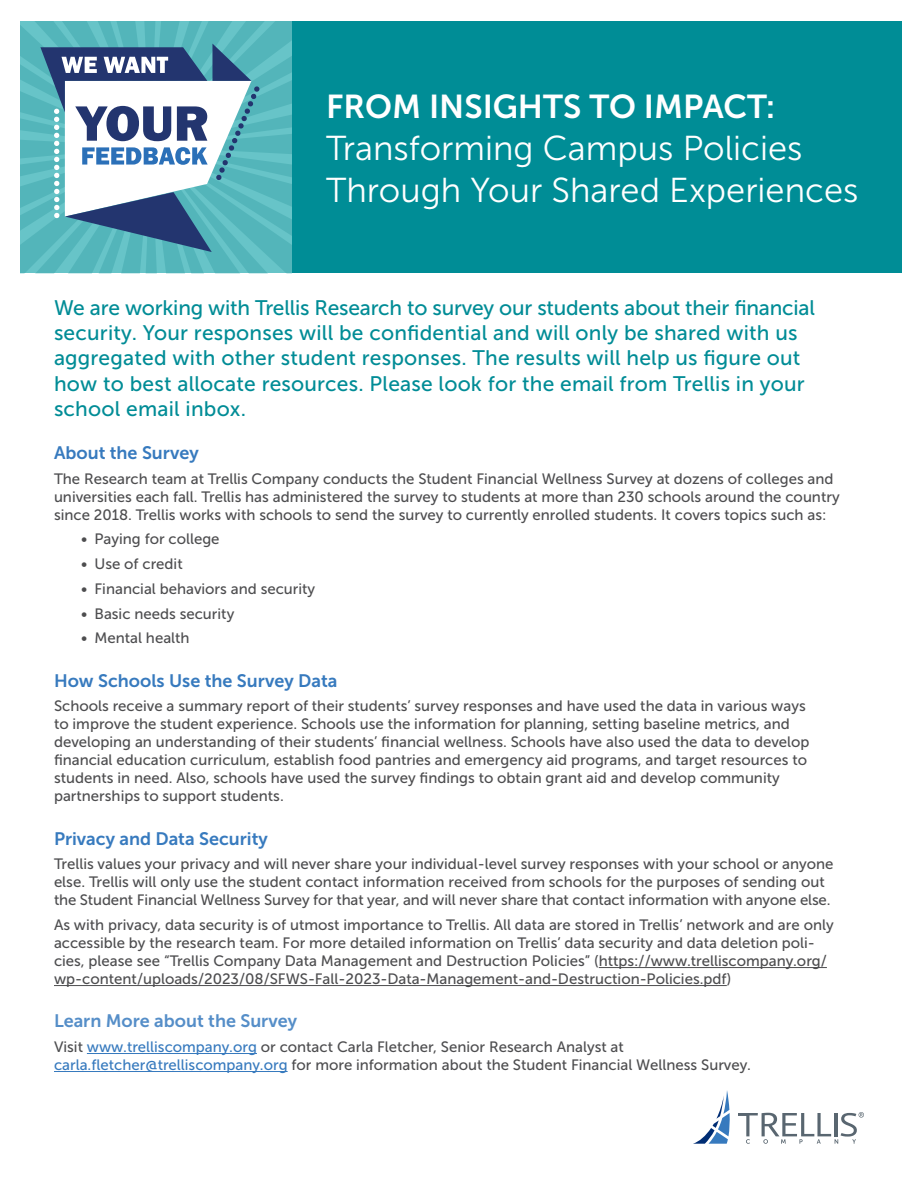
<style>
.page{position:relative;width:918px;height:1188px;background:#fff}
.page>*{position:absolute;margin:0;border:0;box-sizing:border-box;transform-origin:0 0}
.t1{font:34.5px/41.4px "Museo Sans 300";color:#fff}
.t2{font:33px "Museo Sans 700";color:#fff}
.t3{font:21px/25.2px "Museo Sans 500";letter-spacing:.01em;color:#008c96}
.t4{font:18px "Museo Sans 700";color:#377abe}
.t5{font:18px "Museo Sans 700";color:#558ec8}
.t6{font:15px/18px "Museo Sans 500";color:#4d4d4f}
.s1{color:#377abe}
</style>
<div class="page">
<div style="left:20px;top:22px;width:882px;height:251px;background:#008d96"></div>
<svg style="left:20px;top:22px;width:272px;height:251px;background:#7db7c4"></svg>
<hr style="left:599px;top:967px;width:228px;height:1px;background:#4d4d4f">
<hr style="left:54px;top:985px;width:673px;height:1px;background:#4d4d4f">
<hr style="left:87px;top:1053px;width:170px;height:1px;background:#377abe">
<hr style="left:54px;top:1071px;width:234px;height:1px;background:#377abe">
<svg style="left:693px;top:1090px;width:37px;height:54px"></svg>
<svg style="left:738px;top:1112px;width:126px;height:32px"></svg>
<p class="t2" style="left:326px;top:88px;width:451px">FROM INSIGHTS TO IMPACT:</p>
<p class="t1" style="left:326px;top:128px;width:534px">Transforming Campus Policies<br>Through Your Shared Experiences</p>
<p class="t3" style="left:54px;top:295px;width:762px">We are working with Trellis Research to survey our students about their financial security. Your responses will be confidential and will only be shared with us aggregated with other student responses. The results will help us figure out how to best allocate resources. Please look for the email from Trellis in your school email inbox.</p>
<p class="t4" style="left:54px;top:443px;width:146px">About the Survey</p>
<p class="t6" style="left:54px;top:470px;width:787px">The Research team at Trellis Company conducts the Student Financial Wellness Survey at dozens of colleges and universities each fall. Trellis has administered the survey to students at more than 230 schools around the country since 2018. Trellis works with schools to send the survey to currently enrolled students. It covers topics such as:</p>
<p class="t6" style="left:81px;top:530px;width:140px">• Paying for college</p>
<p class="t6" style="left:81px;top:555px;width:103px">• Use of credit</p>
<p class="t6" style="left:81px;top:580px;width:236px">• Financial behaviors and security</p>
<p class="t6" style="left:81px;top:605px;width:155px">• Basic needs security</p>
<p class="t6" style="left:81px;top:629px;width:110px">• Mental health</p>
<p class="t4" style="left:54px;top:670px;width:285px">How Schools Use the Survey Data</p>
<p class="t6" style="left:54px;top:697px;width:757px">Schools receive a summary report of their students’ survey responses and have used the data in various ways to improve the student experience. Schools use the information for planning, setting baseline metrics, and developing an understanding of their students’ financial wellness. Schools have also used the data to develop financial education curriculum, establish food pantries and emergency aid programs, and target resources to students in need. Also, schools have used the survey findings to obtain grant aid and develop community partnerships to support students.</p>
<p class="t4" style="left:54px;top:828px;width:215px">Privacy and Data Security</p>
<p class="t6" style="left:54px;top:855px;width:781px">Trellis values your privacy and will never share your individual-level survey responses with your school or anyone else. Trellis will only use the student contact information received from schools for the purposes of sending out the Student Financial Wellness Survey for that year, and will never share that contact information with anyone else.</p>
<p class="t6" style="left:54px;top:916px;width:781px">As with privacy, data security is of utmost importance to Trellis. All data are stored in Trellis’ network and are only accessible by the research team. For more detailed information on Trellis’ data security and data deletion poli&shy;cies, please see “Trellis Company Data Management and Destruction Policies” (https://www.trelliscompany.org/ wp-content/uploads/2023/08/SFWS-Fall-2023-Data-Management-and-Destruction-Policies.pdf)</p>
<p class="t5" style="left:54px;top:1011px;width:245px">Learn More about the Survey</p>
<p class="t6" style="left:54px;top:1038px;width:698px">Visit <span class="s1">www.trelliscompany.org</span> or contact Carla Fletcher, Senior Research Analyst at <span class="s1">carla.fletcher@trelliscompany.org</span> for more information about the Student Financial Wellness Survey.</p>
</div>
